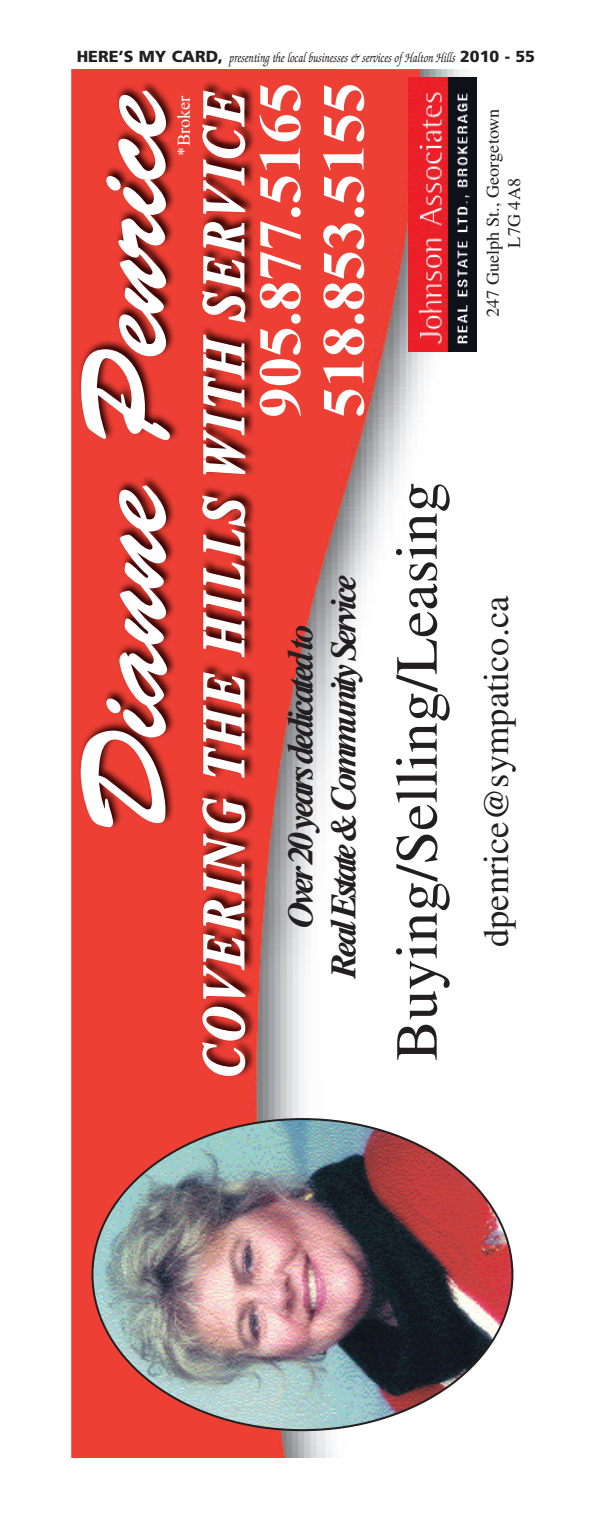
<style>
.page{position:relative;width:612px;height:1534px;background:#fff}
.page>*{position:absolute;margin:0;border:0;box-sizing:border-box;transform-origin:0 0}
.t1{font:119.2px "Brush Script Std";color:#fff}
.t2{font:italic 700 59.6px "Times New Roman";letter-spacing:.07em;color:#fff;scale:.82 1}
.t3{font:700 59.6px/63.6px "Times New Roman";color:#fff}
.t4{font:59.6px "Times";color:#231f20}
.t5{font:italic 700 35.8px/43px "Times";letter-spacing:-.1em;color:#231f20;text-align:center}
.t6{font:35.8px "Times";color:#231f20}
.t7{font:17.8px/21.4px "Times";color:#231f20;text-align:center}
.t8{font:17.8px "Times New Roman";color:#fff}
.t9{font:italic 500 14px "Zapf Chancery";color:#231f20;scale:.8 1}
.s1{font-family:"Frutiger";font-weight:900;font-style:normal;font-size:16px}
</style>
<div class="page">
<img style="left:71px;top:69px;width:443px;height:1389px">
<img style="left:91px;top:1118px;width:422px;height:313px">
<img style="left:79px;top:69px;width:259px;height:1009px">
<img style="left:409px;top:77px;width:68px;height:275px">
<p class="t9" style="left:77px;top:53px;width:574px"><span class="s1">HERE’S MY CARD,</span> presenting the local businesses &amp; services of Halton Hills <span class="s1">2010 - 55</span></p>
<h1 class="t1" style="left:53px;top:834px;width:743px;rotate:-90deg">Dianne Penrice</h1>
<h2 class="t2" style="left:188px;top:1078px;width:1204px;rotate:-90deg">COVERING THE HILLS WITH SERVICE</h2>
<p class="t8" style="left:173px;top:156px;width:61px;rotate:-90deg">*Broker</p>
<h2 class="t3" style="left:248px;top:418px;width:337px;rotate:-90deg">905.877.5165<br>518.853.5155</h2>
<p class="t7" style="left:484px;top:317px;width:210px;rotate:-90deg">247 Guelph St., Georgetown<br>L7G 4A8</p>
<h2 class="t4" style="left:395px;top:1061px;width:580px;rotate:-90deg">Buying/Selling/Leasing</h2>
<h3 class="t5" style="left:282px;top:978px;width:406px;rotate:-90deg">Over 20 years dedicated to<br>RealEstate &amp; Community Service</h3>
<h3 class="t6" style="left:483px;top:947px;width:353px;rotate:-90deg">dpenrice@sympatico.ca</h3>
</div>
